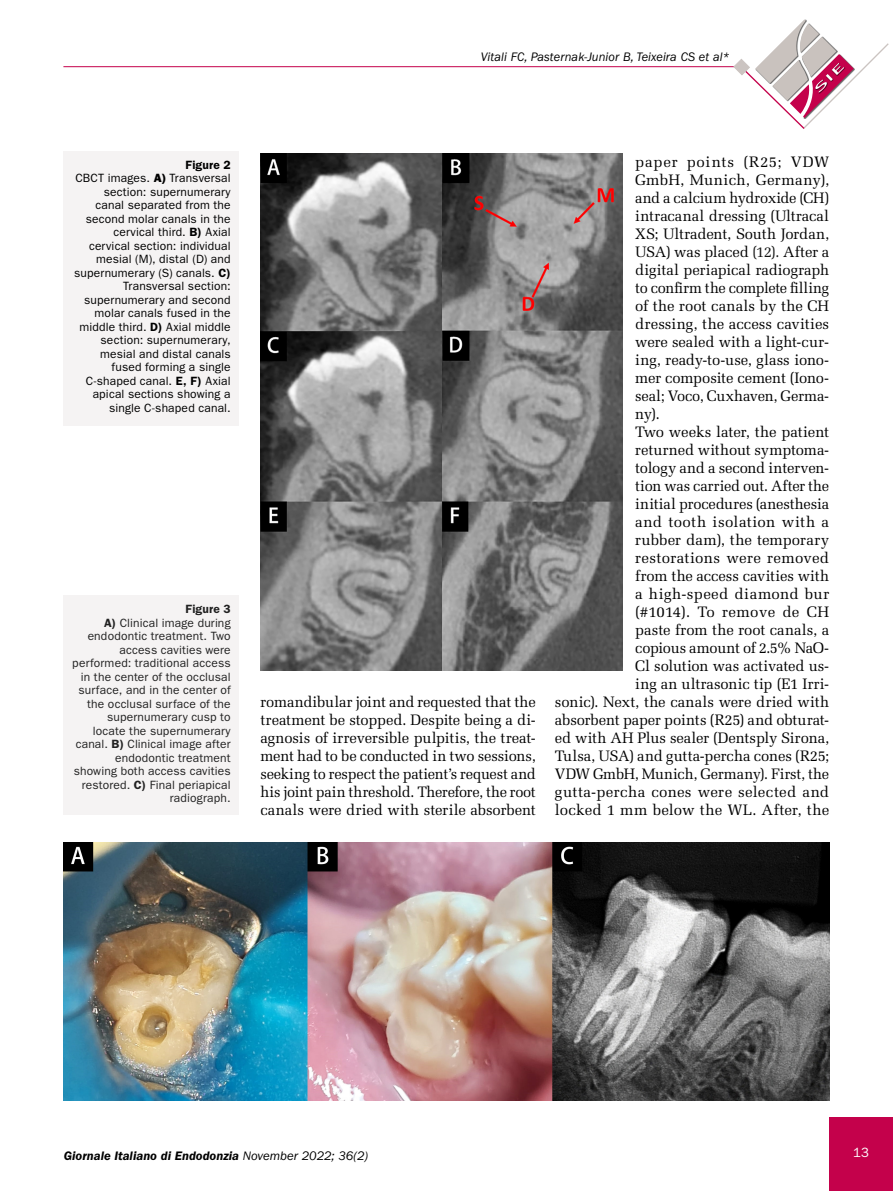
<style>
.page{position:relative;width:893px;height:1191px;background:#fff}
.page>*{position:absolute;margin:0;border:0;box-sizing:border-box;transform-origin:0 0}
.t1{font:15.15px/18px "Melior LT Std";color:#000;text-align:justify}
.t2{font:15.15px "Melior LT Std";letter-spacing:.02em;color:#000}
.t3{font:15.15px "Melior LT Std";letter-spacing:-.02em;color:#000;scale:.96 1}
.t4{font:15.15px "Melior LT Std";letter-spacing:-.025em;color:#000}
.t5{font:15.15px "Melior LT Std";letter-spacing:.05em;color:#000}
.t6{font:13.5px "ITC Franklin Gothic Std";color:#fff}
.t7{font:italic 600 12.75px "ITC Franklin Gothic Std";color:#000}
.t8{font:italic 12.75px "ITC Franklin Gothic Std";letter-spacing:.01em;color:#000}
.t9{font:12px/13.5px "ITC Franklin Gothic Std";letter-spacing:.015em;color:#000;text-align:right}
.t10{font:12px/13.5px "ITC Franklin Gothic Std";letter-spacing:.015em;color:#212121;text-align:right}
.s1{font-weight:600}
.s2{font-family:"ITC Franklin Gothic Std Hvy"}
.s3{color:#131413}
.s4{font-weight:400}
</style>
<div class="page">
<div style="left:829px;top:1118px;width:64px;height:73px;background:#c4014b"></div>
<hr style="left:63px;top:66px;width:678px;height:1px;background:#c4014b">
<svg style="left:734px;top:19px;width:155px;height:110px"></svg>
<div style="left:64px;top:151px;width:175px;height:274px;background:#f5f3f3"></div>
<img style="left:260px;top:154px;width:362px;height:517px">
<img style="left:64px;top:842px;width:766px;height:258px">
<div style="left:64px;top:595px;width:175px;height:220px;background:#f5f3f3"></div>
<p class="t8" style="left:481px;top:49px;width:250px">Vitali FC, Pasternak-Junior B, Teixeira CS et al*</p>
<p class="t9" style="left:74px;top:158px;width:158px"><span class="s1">Figure 2<br></span>CBCT images. <span class="s2">A)</span> Transversal section: supernumerary canal separated from the second molar canals in the cervical third. <span class="s1">B)</span> Axial cervical section: individual mesial (M), distal (D) and supernumerary (S) canals. <span class="s1">C)<br></span>Transversal section: supernumerary and second molar canals fused in the middle third. <span class="s1">D)</span> Axial middle section: supernumerary, mesial and distal canals fused forming a single<br>C-shaped canal. <span class="s1">E, F)</span> Axial apical sections showing a single C-shaped canal.</p>
<p class="t5" style="left:635px;top:153px;width:195px">paper points (R25; VDW</p>
<p class="t2" style="left:635px;top:171px;width:195px">GmbH, Munich, Germany),</p>
<p class="t1" style="left:635px;top:189px;width:195px">and a calcium hydroxide (CH)</p>
<p class="t1" style="left:635px;top:207px;width:195px">intracanal dressing (Ultracal</p>
<p class="t1" style="left:635px;top:225px;width:195px">XS; Ultradent, South Jordan,</p>
<p class="t1" style="left:635px;top:243px;width:195px">USA) was placed <span class="s3">(12).</span> After a</p>
<p class="t1" style="left:635px;top:261px;width:195px">digital periapical radiograph</p>
<p class="t3" style="left:635px;top:279px;width:204px">to confirm the complete filling</p>
<p class="t1" style="left:635px;top:297px;width:195px">of the root canals by the CH</p>
<p class="t1" style="left:635px;top:315px;width:195px">dressing, the access cavities</p>
<p class="t1" style="left:635px;top:333px;width:195px">were sealed with a light-cur-</p>
<p class="t1" style="left:635px;top:351px;width:195px">ing, ready-to-use, glass iono-</p>
<p class="t1" style="left:635px;top:369px;width:195px">mer composite cement (Iono-</p>
<p class="t1" style="left:635px;top:387px;width:195px">seal; Voco, Cuxhaven, Germa-</p>
<p class="t1" style="left:635px;top:405px;width:26px">ny).</p>
<p class="t1" style="left:635px;top:423px;width:195px">Two weeks later, the patient</p>
<p class="t1" style="left:635px;top:441px;width:195px">returned without symptoma-</p>
<p class="t1" style="left:635px;top:459px;width:195px">tology and a second interven-</p>
<p class="t1" style="left:635px;top:477px;width:195px">tion was carried out. After the</p>
<p class="t1" style="left:635px;top:495px;width:195px">initial procedures (anesthesia</p>
<p class="t2" style="left:635px;top:513px;width:195px">and tooth isolation with a</p>
<p class="t1" style="left:635px;top:531px;width:195px">rubber dam), the temporary</p>
<p class="t2" style="left:635px;top:549px;width:195px">restorations were removed</p>
<p class="t1" style="left:635px;top:567px;width:195px">from the access cavities with</p>
<p class="t2" style="left:635px;top:585px;width:195px">a high-speed diamond bur</p>
<p class="t2" style="left:635px;top:603px;width:195px">(#1014). To remove de CH</p>
<p class="t1" style="left:635px;top:621px;width:195px">paste from the root canals, a</p>
<p class="t4" style="left:635px;top:639px;width:195px">copious amount of 2.5% NaO-</p>
<p class="t1" style="left:635px;top:657px;width:195px">Cl solution was activated us-</p>
<p class="t1" style="left:635px;top:675px;width:195px">ing an ultrasonic tip (E1 Irri-</p>
<p class="t1" style="left:555px;top:693px;width:276px">sonic). Next, the canals were dried with</p>
<p class="t1" style="left:555px;top:711px;width:276px">absorbent paper points (R25) and obturat-</p>
<p class="t1" style="left:555px;top:729px;width:276px">ed with AH Plus sealer (Dentsply Sirona,</p>
<p class="t1" style="left:555px;top:747px;width:276px">Tulsa, USA) and gutta-percha cones (R25;</p>
<p class="t1" style="left:555px;top:765px;width:276px">VDW GmbH, Munich, Germany). First, the</p>
<p class="t2" style="left:555px;top:783px;width:276px">gutta-percha cones were selected and</p>
<p class="t1" style="left:555px;top:801px;width:276px">locked 1 mm below the WL. After, the</p>
<p class="t10" style="left:72px;top:602px;width:160px"><span class="s1">Figure 3<br>A)</span> Clinical image during endodontic treatment. Two access cavities were performed: traditional access in the center of the occlusal surface, and in the center of the occlusal surface of the supernumerary cusp to locate the supernumerary canal. <span class="s1">B)</span> Clinical image after endodontic treatment showing both access cavities restored. <span class="s1">C)</span> Final periapical radiograph.</p>
<p class="t1" style="left:260px;top:693px;width:277px">romandibular joint and requested that the treatment be stopped. Despite being a di&shy;agnosis of irreversible pulpitis, the treat&shy;ment had to be conducted in two sessions, seeking to respect the patient’s request and his joint pain threshold. Therefore, the root canals were dried with sterile absorbent</p>
<p class="t7" style="left:64px;top:1148px;width:306px">Giornale Italiano di Endodonzia <span class="s4">November 2022; 36(2)</span></p>
<p class="t6" style="left:853px;top:1144px;width:17px">13</p>
</div>
